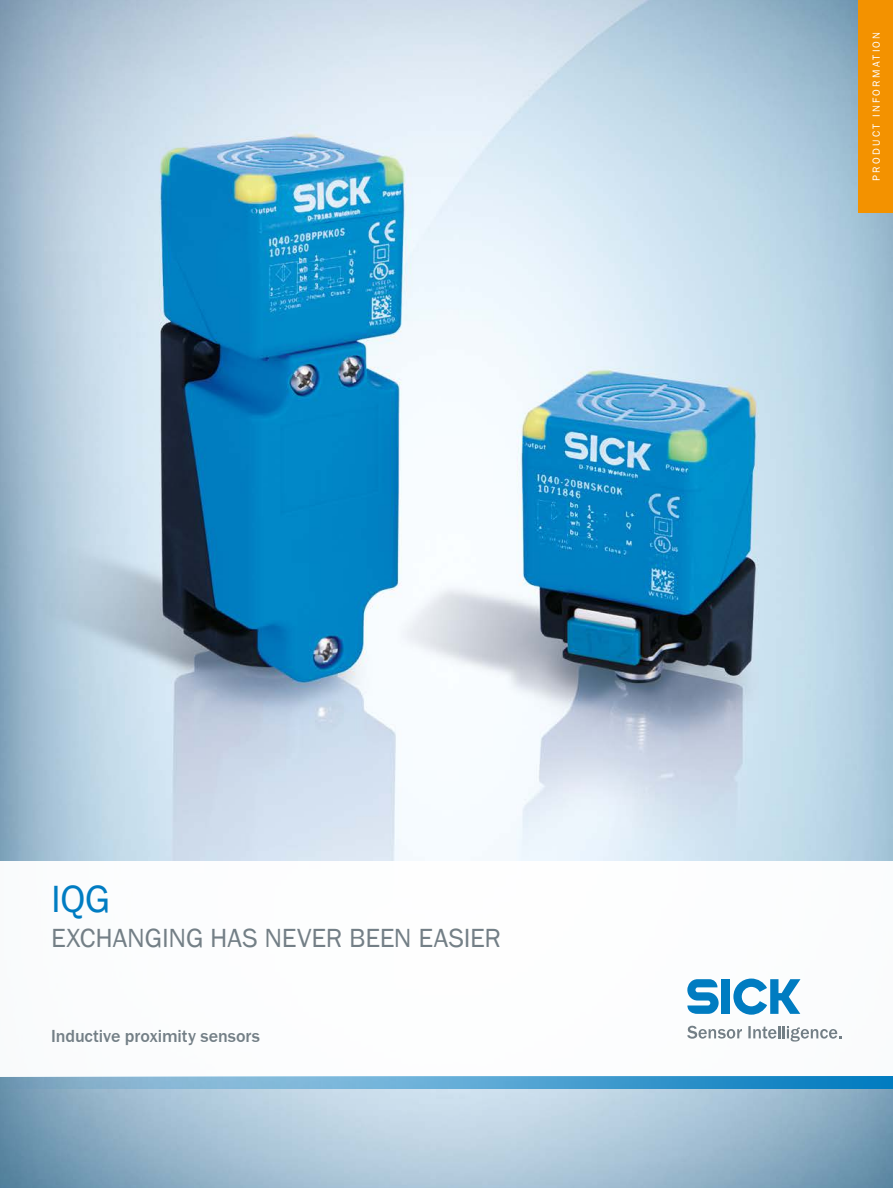
<style>
.page{position:relative;width:893px;height:1188px;background:#fff}
.page>*{position:absolute;margin:0;border:0;box-sizing:border-box;transform-origin:0 0}
.t1{font:39px "SICK Franklin";color:#007cc2}
.t2{font:27px "SICK Franklin";letter-spacing:-.005em;color:#737f86}
.t3{font:500 18px "SICK Franklin";letter-spacing:-.005em;color:#737f86}
.t4{font:10.5px "SICK Franklin";letter-spacing:.215em;color:#fff}
</style>
<div class="page">
<img style="left:0;top:0;width:893px;height:1188px">
<div style="left:859px;top:0;width:34px;height:213px;background:#f39200"></div>
<div style="left:0;top:861px;width:893px;height:215px;background:#fff"></div>
<svg style="left:0;top:1076px;width:893px;height:13px"></svg>
<svg style="left:687px;top:979px;width:32px;height:35px"></svg>
<div style="left:722px;top:979px;width:8px;height:35px;background:#007cc1"></div>
<svg style="left:733px;top:979px;width:67px;height:36px"></svg>
<svg style="left:687px;top:1026px;width:55px;height:13px"></svg>
<svg style="left:748px;top:1026px;width:93px;height:16px"></svg>
<h1 class="t1" style="left:51px;top:875px;width:61px">IQG</h1>
<p class="t2" style="left:51px;top:921px;width:452px">EXCHANGING HAS NEVER BEEN EASIER</p>
<p class="t3" style="left:51px;top:1025px;width:210px">Inductive proximity sensors</p>
<p class="t4" style="left:870px;top:181px;width:151px;rotate:-90deg">PRODUCT INFORMATION</p>
</div>
